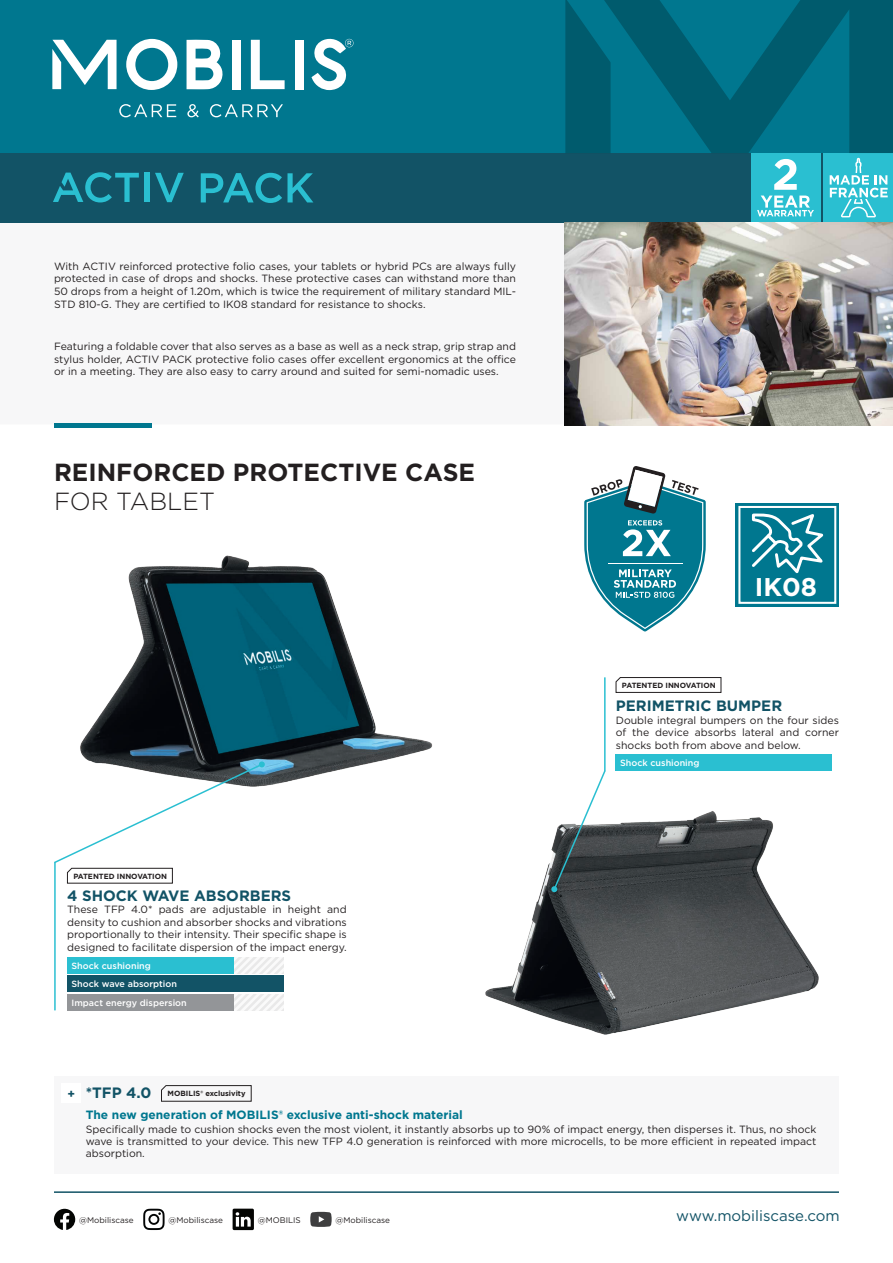
<style>
.page{position:relative;width:893px;height:1263px;background:#fff}
.page>*{position:absolute;margin:0;border:0;box-sizing:border-box;transform-origin:0 0}
.t1{font:700 25.65px "Gotham";color:#fff}
.t2{font:700 24.75px "Gotham";color:#231f20}
.t3{font:300 24.75px "Gotham";color:#231f20}
.t4{font:700 15px "Gotham";color:#125366}
.t5{font:15px "Gotham";color:#125366}
.t6{font:700 12px "Gotham";color:#00778f}
.t7{font:700 12px "Gotham";color:#125366}
.t8{font:10.5px/12.6px "Gotham";color:#231f20;text-align:justify}
.t9{font:500 9px/18.5px "Gotham";color:#fff}
.t10{font:8.1px "Gotham";color:#231f20}
.t11{font:700 7.5px "Gotham";color:#231f20}
</style>
<div class="page">
<div style="left:54px;top:1076px;width:785px;height:98px;background:#f7f7f8"></div>
<div style="left:0;top:0;width:893px;height:222px;background:#00778f"></div>
<div style="left:0;top:153px;width:893px;height:69px;background:#125366"></div>
<hr style="left:54px;top:423px;width:97px;height:4px;background:#00778f">
<svg style="left:234px;top:994px;width:49px;height:16px"></svg>
<svg style="left:234px;top:957px;width:49px;height:16px"></svg>
<div style="left:67px;top:957px;width:167px;height:16px;background:#2abfd1"></div>
<div style="left:67px;top:976px;width:216px;height:16px;background:#125366"></div>
<div style="left:67px;top:994px;width:167px;height:16px;background:#939598"></div>
<svg style="left:616px;top:677px;width:105px;height:16px"></svg>
<div style="left:616px;top:754px;width:216px;height:17px;background:#2abfd1"></div>
<div style="left:61px;top:1083px;width:20px;height:20px;background:#fff"></div>
<svg style="left:161px;top:1085px;width:91px;height:17px"></svg>
<hr style="left:54px;top:1191px;width:785px;height:2px;background:#125366">
<div style="left:145px;top:173px;width:5px;height:29px;background:#2abfd1"></div>
<svg style="left:155px;top:173px;width:29px;height:29px"></svg>
<svg style="left:53px;top:172px;width:86px;height:30px"></svg>
<svg style="left:201px;top:173px;width:112px;height:30px"></svg>
<div style="left:752px;top:153px;width:69px;height:69px;background:#2abfd1"></div>
<svg style="left:757px;top:159px;width:57px;height:57px"></svg>
<div style="left:824px;top:153px;width:69px;height:69px;background:#2abfd1"></div>
<svg style="left:829px;top:175px;width:1px;height:23px"></svg>
<svg style="left:830px;top:158px;width:58px;height:59px"></svg>
<img style="left:564px;top:222px;width:329px;height:203px">
<svg style="left:584px;top:466px;width:122px;height:166px"></svg>
<div style="left:736px;top:503px;width:103px;height:103px;background:#00778f"></div>
<div style="left:738px;top:506px;width:98px;height:98px;border:2px solid #fff"></div>
<svg style="left:751px;top:513px;width:73px;height:61px"></svg>
<svg style="left:187px;top:40px;width:36px;height:49px"></svg>
<svg style="left:126px;top:39px;width:51px;height:51px"></svg>
<svg style="left:251px;top:40px;width:34px;height:49px"></svg>
<div style="left:232px;top:40px;width:8px;height:49px;background:#fff"></div>
<div style="left:295px;top:40px;width:9px;height:49px;background:#fff"></div>
<svg style="left:52px;top:40px;width:65px;height:49px"></svg>
<svg style="left:119px;top:104px;width:57px;height:13px"></svg>
<svg style="left:187px;top:104px;width:12px;height:13px"></svg>
<svg style="left:210px;top:104px;width:73px;height:13px"></svg>
<svg style="left:311px;top:39px;width:42px;height:51px"></svg>
<svg style="left:611px;top:0;width:282px;height:153px"></svg>
<svg style="left:565px;top:0;width:46px;height:153px"></svg>
<hr style="left:604px;top:677px;width:2px;height:94px;background:#2abfd1">
<img style="left:80px;top:555px;width:353px;height:231px">
<svg style="left:54px;top:761px;width:211px;height:122px"></svg>
<hr style="left:54px;top:862px;width:2px;height:148px;background:#2abfd1">
<img style="left:485px;top:811px;width:334px;height:224px">
<svg style="left:551px;top:769px;width:56px;height:123px"></svg>
<svg style="left:233px;top:1208px;width:21px;height:22px"></svg>
<svg style="left:310px;top:1212px;width:22px;height:15px"></svg>
<svg style="left:143px;top:1209px;width:22px;height:21px"></svg>
<svg style="left:54px;top:1209px;width:21px;height:21px"></svg>
<p class="t8" style="left:54px;top:260px;width:464px">With ACTIV reinforced protective folio cases, your tablets or hybrid PCs are always fully protected in case of drops and shocks. These protective cases can withstand more than 50 drops from a height of 1.20m, which is twice the requirement of military standard MIL-STD 810-G. They are certified to IK08 standard for resistance to shocks.</p>
<p class="t8" style="left:54px;top:340px;width:464px">Featuring a foldable cover that also serves as a base as well as a neck strap, grip strap and stylus holder, ACTIV PACK protective folio cases offer excellent ergonomics at the office or in a meeting. They are also easy to carry around and suited for semi-nomadic uses.</p>
<h2 class="t2" style="left:54px;top:455px;width:423px">REINFORCED PROTECTIVE CASE</h2>
<h2 class="t3" style="left:54px;top:486px;width:163px">FOR TABLET</h2>
<p class="t11" style="left:73px;top:871px;width:95px">PATENTED INNOVATION</p>
<h3 class="t4" style="left:67px;top:885px;width:225px">4 SHOCK WAVE ABSORBERS</h3>
<p class="t8" style="left:67px;top:903px;width:281px">These TFP 4.0* pads are adjustable in height and density to cushion and absorber shocks and vibrations proportionally to their intensity. Their specific shape is designed to facilitate dispersion of the impact energy.</p>
<p class="t9" style="left:72px;top:956px;width:117px">Shock cushioning<br>Shock wave absorption<br>Impact energy dispersion</p>
<p class="t11" style="left:622px;top:680px;width:95px">PATENTED INNOVATION</p>
<h1 class="t1" style="left:755px;top:570px;width:64px">IK08</h1>
<h3 class="t4" style="left:616px;top:696px;width:168px">PERIMETRIC BUMPER</h3>
<p class="t8" style="left:616px;top:713px;width:225px">Double integral bumpers on the four sides of the device absorbs lateral and corner shocks both from above and below.</p>
<p class="t9" style="left:620px;top:753px;width:81px">Shock cushioning</p>
<h3 class="t4" style="left:86px;top:1083px;width:67px">*TFP 4.0</h3>
<p class="t6" style="left:86px;top:1107px;width:378px">The new generation of MOBILIS® exclusive anti-shock material</p>
<p class="t8" style="left:86px;top:1123px;width:732px;line-height:12px">Specifically made to cushion shocks even the most violent, it instantly absorbs up to 90% of impact energy, then disperses it. Thus, no shock wave is transmitted to your device. This new TFP 4.0 generation is reinforced with more microcells, to be more efficient in repeated impact absorption.</p>
<p class="t7" style="left:67px;top:1085px;width:9px">+</p>
<p class="t11" style="left:168px;top:1088px;width:79px">MOBILIS® exclusivity</p>
<p class="t10" style="left:79px;top:1214px;width:56px">@Mobiliscase</p>
<p class="t10" style="left:168px;top:1214px;width:56px">@Mobiliscase</p>
<p class="t10" style="left:258px;top:1214px;width:44px">@MOBILIS</p>
<p class="t10" style="left:335px;top:1214px;width:56px">@Mobiliscase</p>
<h3 class="t5" style="left:676px;top:1206px;width:165px">www.mobiliscase.com</h3>
</div>
